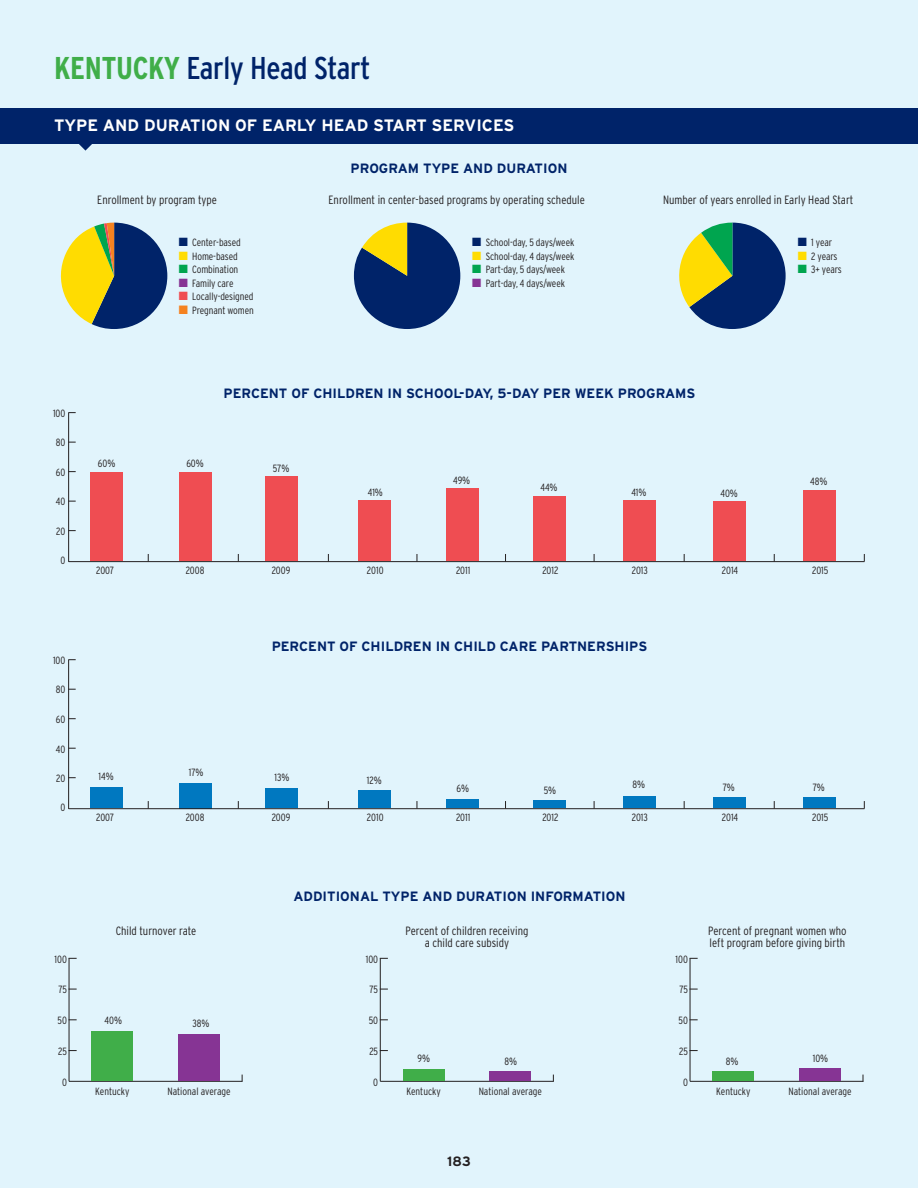
<style>
.page{position:relative;width:918px;height:1188px;background:#e1f4fc}
.page>*{position:absolute;margin:0;border:0;box-sizing:border-box;transform-origin:0 0}
.t1{font:condensed 31.5px "Interstate";letter-spacing:-.01em;color:#002369}
.t2{font:700 16.5px "Interstate";color:#fff}
.chart_headings{font:700 13.5px "Interstate";color:#002369}
.t3{font:700 13.5px "Interstate";color:#231f20}
.t4{font:300 condensed 12px/12px "Interstate";color:#231f20;text-align:center}
.t5{font:300 condensed 10.5px "Interstate";letter-spacing:-.01em;color:#231f20}
.s1{font-weight:700;color:#40ae49}
.s2{color:#002369}
.s3{color:#ffdc01}
.s4{color:#00a54f}
.s5{color:#863494}
.s6{color:#ef4d52}
.s7{color:#f58220}
</style>
<div class="page">
<div style="left:0;top:108px;width:918px;height:35px;background:#002369"></div>
<svg style="left:76px;top:143px;width:19px;height:8px"></svg>
<svg style="left:60px;top:223px;width:107px;height:106px"></svg>
<svg style="left:354px;top:223px;width:106px;height:106px"></svg>
<svg style="left:679px;top:223px;width:107px;height:106px"></svg>
<div style="left:90px;top:472px;width:32px;height:89px;background:#ef4d52"></div>
<div style="left:179px;top:472px;width:33px;height:89px;background:#ef4d52"></div>
<div style="left:265px;top:477px;width:33px;height:84px;background:#ef4d52"></div>
<div style="left:358px;top:500px;width:33px;height:61px;background:#ef4d52"></div>
<div style="left:447px;top:488px;width:32px;height:73px;background:#ef4d52"></div>
<div style="left:534px;top:496px;width:32px;height:65px;background:#ef4d52"></div>
<div style="left:624px;top:500px;width:32px;height:61px;background:#ef4d52"></div>
<div style="left:713px;top:502px;width:33px;height:59px;background:#ef4d52"></div>
<div style="left:803px;top:490px;width:33px;height:71px;background:#ef4d52"></div>
<hr style="left:69px;top:561px;width:795px;height:1px;background:#231f20">
<hr style="left:68px;top:413px;width:1px;height:149px;background:#231f20">
<div style="left:90px;top:787px;width:32px;height:21px;background:#0078c0"></div>
<div style="left:179px;top:783px;width:33px;height:25px;background:#0078c0"></div>
<div style="left:265px;top:789px;width:33px;height:19px;background:#0078c0"></div>
<div style="left:358px;top:790px;width:33px;height:18px;background:#0078c0"></div>
<div style="left:447px;top:799px;width:32px;height:9px;background:#0078c0"></div>
<div style="left:534px;top:801px;width:32px;height:7px;background:#0078c0"></div>
<div style="left:623px;top:796px;width:33px;height:12px;background:#0078c0"></div>
<div style="left:713px;top:798px;width:33px;height:10px;background:#0078c0"></div>
<div style="left:803px;top:798px;width:33px;height:10px;background:#0078c0"></div>
<hr style="left:69px;top:808px;width:795px;height:1px;background:#231f20">
<hr style="left:68px;top:660px;width:1px;height:149px;background:#231f20">
<hr style="left:69px;top:1081px;width:173px;height:1px;background:#231f20">
<hr style="left:69px;top:958px;width:1px;height:123px;background:#231f20">
<div style="left:92px;top:1031px;width:41px;height:49px;background:#40ae49"></div>
<div style="left:178px;top:1034px;width:42px;height:46px;background:#863494"></div>
<hr style="left:380px;top:1081px;width:174px;height:1px;background:#231f20">
<hr style="left:380px;top:958px;width:1px;height:123px;background:#231f20">
<div style="left:403px;top:1069px;width:41px;height:11px;background:#40ae49"></div>
<div style="left:490px;top:1071px;width:41px;height:9px;background:#863494"></div>
<hr style="left:690px;top:1081px;width:173px;height:1px;background:#231f20">
<hr style="left:690px;top:958px;width:1px;height:123px;background:#231f20">
<div style="left:713px;top:1071px;width:41px;height:9px;background:#40ae49"></div>
<div style="left:799px;top:1068px;width:42px;height:12px;background:#863494"></div>
<p class="t1" style="left:54px;top:51px;width:318px"><span class="s1">KENTUCKY</span> Early Head Start</p>
<p class="t2" style="left:54px;top:116px;width:462px">TYPE AND DURATION OF EARLY HEAD START SERVICES</p>
<p class="chart_headings" style="left:351px;top:161px;width:218px">PROGRAM TYPE AND DURATION</p>
<p class="t4" style="left:97px;top:193px;width:121px">Enrollment by program type</p>
<p class="t4" style="left:329px;top:193px;width:258px">Enrollment in center-based programs by operating schedule</p>
<p class="t4" style="left:663px;top:193px;width:192px">Number of years enrolled in Early Head Start</p>
<p class="t5" style="left:179px;top:237px;width:63px"><span class="s2">■</span> Center-based</p>
<p class="t5" style="left:179px;top:250px;width:60px"><span class="s3">■</span> Home-based</p>
<p class="t5" style="left:179px;top:264px;width:61px"><span class="s4">■</span> Combination</p>
<p class="t5" style="left:179px;top:277px;width:56px"><span class="s5">■</span> Family care</p>
<p class="t5" style="left:179px;top:291px;width:76px"><span class="s6">■</span> Locally-designed</p>
<p class="t5" style="left:179px;top:304px;width:77px"><span class="s7">■</span> Pregnant women</p>
<p class="t5" style="left:472px;top:237px;width:104px"><span class="s2">■</span> School-day, 5 days/week</p>
<p class="t5" style="left:472px;top:250px;width:104px"><span class="s3">■</span> School-day, 4 days/week</p>
<p class="t5" style="left:472px;top:264px;width:94px"><span class="s4">■</span> Part-day, 5 days/week</p>
<p class="t5" style="left:472px;top:277px;width:94px"><span class="s5">■</span> Part-day, 4 days/week</p>
<p class="t5" style="left:798px;top:237px;width:36px"><span class="s2">■</span> 1 year</p>
<p class="t5" style="left:798px;top:250px;width:41px"><span class="s3">■</span> 2 years</p>
<p class="t5" style="left:798px;top:264px;width:46px"><span class="s4">■</span> 3+ years</p>
<p class="t5" style="left:53px;top:407px;width:14px">100</p>
<p class="t5" style="left:56px;top:437px;width:11px">80</p>
<p class="t5" style="left:56px;top:466px;width:11px">60</p>
<p class="t5" style="left:56px;top:496px;width:11px">40</p>
<p class="t5" style="left:56px;top:525px;width:11px">20</p>
<p class="t5" style="left:60px;top:554px;width:6px">0</p>
<p class="t5" style="left:53px;top:654px;width:14px">100</p>
<p class="t5" style="left:56px;top:684px;width:11px">80</p>
<p class="t5" style="left:56px;top:713px;width:11px">60</p>
<p class="t5" style="left:56px;top:743px;width:11px">40</p>
<p class="t5" style="left:56px;top:772px;width:11px">20</p>
<p class="t5" style="left:60px;top:801px;width:6px">0</p>
<p class="t5" style="left:55px;top:953px;width:14px">100</p>
<p class="t5" style="left:58px;top:984px;width:10px">75</p>
<p class="t5" style="left:57px;top:1015px;width:11px">50</p>
<p class="t5" style="left:58px;top:1045px;width:10px">25</p>
<p class="t5" style="left:62px;top:1076px;width:6px">0</p>
<p class="chart_headings" style="left:223px;top:386px;width:473px">PERCENT OF CHILDREN IN SCHOOL-DAY, 5-DAY PER WEEK PROGRAMS</p>
<p class="t5" style="left:98px;top:458px;width:19px">60%</p>
<p class="t5" style="left:186px;top:458px;width:19px">60%</p>
<p class="t5" style="left:273px;top:462px;width:18px">57%</p>
<p class="t5" style="left:368px;top:486px;width:17px">41%</p>
<p class="t5" style="left:453px;top:474px;width:19px">49%</p>
<p class="t5" style="left:540px;top:482px;width:19px">44%</p>
<p class="t5" style="left:631px;top:486px;width:17px">41%</p>
<p class="t5" style="left:720px;top:488px;width:19px">40%</p>
<p class="t5" style="left:810px;top:476px;width:19px">48%</p>
<p class="t5" style="left:96px;top:565px;width:20px">2007</p>
<p class="t5" style="left:186px;top:565px;width:20px">2008</p>
<p class="t5" style="left:272px;top:565px;width:20px">2009</p>
<p class="t5" style="left:367px;top:565px;width:18px">2010</p>
<p class="t5" style="left:456px;top:565px;width:16px">2011</p>
<p class="t5" style="left:542px;top:565px;width:18px">2012</p>
<p class="t5" style="left:632px;top:565px;width:18px">2013</p>
<p class="t5" style="left:722px;top:565px;width:18px">2014</p>
<p class="t5" style="left:812px;top:565px;width:18px">2015</p>
<p class="t5" style="left:99px;top:771px;width:17px">14%</p>
<p class="t5" style="left:189px;top:766px;width:16px">17%</p>
<p class="chart_headings" style="left:272px;top:639px;width:377px">PERCENT OF CHILDREN IN CHILD CARE PARTNERSHIPS</p>
<p class="t5" style="left:274px;top:771px;width:16px">13%</p>
<p class="t5" style="left:367px;top:774px;width:16px">12%</p>
<p class="t5" style="left:457px;top:783px;width:14px">6%</p>
<p class="t5" style="left:544px;top:784px;width:14px">5%</p>
<p class="t5" style="left:633px;top:778px;width:14px">8%</p>
<p class="t5" style="left:723px;top:781px;width:14px">7%</p>
<p class="t5" style="left:813px;top:781px;width:14px">7%</p>
<p class="t5" style="left:96px;top:812px;width:20px">2007</p>
<p class="t5" style="left:186px;top:812px;width:20px">2008</p>
<p class="t5" style="left:272px;top:812px;width:20px">2009</p>
<p class="t5" style="left:367px;top:812px;width:18px">2010</p>
<p class="t5" style="left:456px;top:812px;width:16px">2011</p>
<p class="t5" style="left:542px;top:812px;width:18px">2012</p>
<p class="t5" style="left:632px;top:812px;width:18px">2013</p>
<p class="t5" style="left:722px;top:812px;width:18px">2014</p>
<p class="t5" style="left:812px;top:812px;width:18px">2015</p>
<p class="chart_headings" style="left:293px;top:889px;width:334px">ADDITIONAL TYPE AND DURATION INFORMATION</p>
<p class="t4" style="left:116px;top:925px;width:82px">Child turnover rate</p>
<p class="t4" style="left:406px;top:925px;width:124px">Percent of children receiving a child care subsidy</p>
<p class="t4" style="left:708px;top:925px;width:140px;text-align:left">Percent of pregnant women who left program before giving birth</p>
<p class="t5" style="left:105px;top:1014px;width:19px">40%</p>
<p class="t5" style="left:193px;top:1017px;width:18px">38%</p>
<p class="t5" style="left:95px;top:1085px;width:36px">Kentucky</p>
<p class="t5" style="left:167px;top:1085px;width:65px">National average</p>
<p class="t5" style="left:366px;top:953px;width:14px">100</p>
<p class="t5" style="left:676px;top:953px;width:14px">100</p>
<p class="t5" style="left:370px;top:984px;width:10px">75</p>
<p class="t5" style="left:679px;top:984px;width:10px">75</p>
<p class="t5" style="left:369px;top:1015px;width:11px">50</p>
<p class="t5" style="left:678px;top:1015px;width:11px">50</p>
<p class="t5" style="left:369px;top:1045px;width:10px">25</p>
<p class="t5" style="left:417px;top:1053px;width:14px">9%</p>
<p class="t5" style="left:504px;top:1055px;width:14px">8%</p>
<p class="t5" style="left:679px;top:1045px;width:10px">25</p>
<p class="t5" style="left:726px;top:1055px;width:14px">8%</p>
<p class="t5" style="left:813px;top:1052px;width:17px">10%</p>
<p class="t5" style="left:373px;top:1076px;width:6px">0</p>
<p class="t5" style="left:407px;top:1085px;width:36px">Kentucky</p>
<p class="t5" style="left:479px;top:1085px;width:65px">National average</p>
<p class="t5" style="left:683px;top:1076px;width:6px">0</p>
<p class="t5" style="left:716px;top:1085px;width:36px">Kentucky</p>
<p class="t5" style="left:788px;top:1085px;width:65px">National average</p>
<p class="t3" style="left:447px;top:1154px;width:25px">183</p>
</div>
